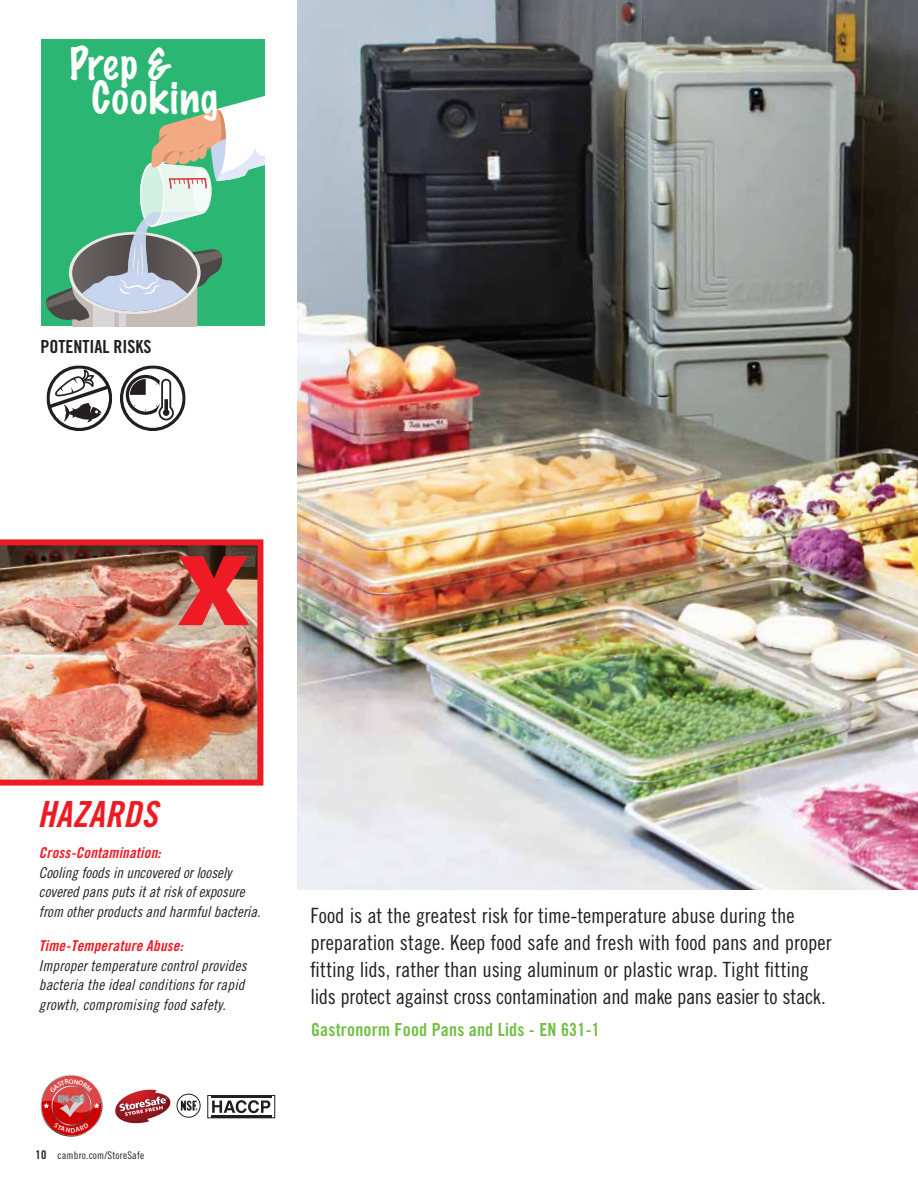
<style>
.page{position:relative;width:918px;height:1188px;background:#fff}
.page>*{position:absolute;margin:0;border:0;box-sizing:border-box;transform-origin:0 0}
.t1{font:100 40.5px/34.5px "Marker Felt";letter-spacing:.045em;color:#fff}
.t2{font:36px "Trade Gothic LT Std Bd Cn 20 Obl";letter-spacing:.01em;color:#ee1b24}
.t3{font:21px/27px "Trade Gothic LT Std Cn 18";letter-spacing:-.01em;color:#231f20}
.t4{font:18px "Trade Gothic LT Std Bd Cn 20";letter-spacing:.015em;color:#72bf44}
.t5{font:18px "Trade Gothic LT Std Bd Cn 20";color:#231f20}
.t6{font:15px/19.5px "Trade Gothic LT Std Cn 18 Obl";letter-spacing:.015em;color:#231f20}
.t7{font:15px "Trade Gothic LT Std Bd Cn 20 Obl";letter-spacing:.015em;color:#ee1b24}
.t8{font:10.5px "Trade Gothic LT Std Cn 18";letter-spacing:.02em;color:#231f20}
.t9{font:600 6.9px "Myriad Pro";color:#fff}
.s1{font-family:"Trade Gothic LT Std Bd Cn 20";font-size:12px}
</style>
<div class="page">
<img style="left:297px;top:0;width:621px;height:889px">
<svg style="left:47px;top:365px;width:65px;height:66px"></svg>
<svg style="left:120px;top:365px;width:66px;height:66px"></svg>
<div style="left:41px;top:40px;width:223px;height:286px;background:#2bb673"></div>
<svg style="left:46px;top:96px;width:218px;height:230px"></svg>
<div style="left:207px;top:1095px;width:68px;height:23px;border:1px solid #231f20"></div>
<svg style="left:212px;top:1100px;width:58px;height:13px"></svg>
<hr style="left:211px;top:1096px;width:60px;height:2px;background:#231f20">
<hr style="left:211px;top:1115px;width:60px;height:3px;background:#231f20">
<div style="left:177px;top:1094px;width:23px;height:23px;border:1px solid #231f20;border-radius:50%"></div>
<svg style="left:181px;top:1101px;width:17px;height:10px"></svg>
<svg style="left:115px;top:1090px;width:56px;height:34px"></svg>
<img style="left:0;top:539px;width:264px;height:247px">
<img style="left:178px;top:556px;width:72px;height:69px">
<svg style="left:41px;top:1075px;width:60px;height:58px"></svg>
<h1 class="t1" style="left:92px;top:46px;width:128px;text-indent:-22px">Prep &amp;<br>Cooking</h1>
<p class="t5" style="left:40px;top:336px;width:112px">POTENTIAL RISKS</p>
<h2 class="t2" style="left:37px;top:793px;width:122px">HAZARDS</h2>
<p class="t7" style="left:39px;top:844px;width:123px">Cross‑Contamination:</p>
<p class="t6" style="left:39px;top:863px;width:223px">Cooling foods in uncovered or loosely covered pans puts it at risk of exposure from other products and harmful bacteria.</p>
<p class="t7" style="left:39px;top:937px;width:146px">Time-Temperature Abuse:</p>
<p class="t6" style="left:39px;top:956px;width:209px">Improper temperature control provides bacteria the ideal conditions for rapid growth, compromising food safety.</p>
<p class="t9" style="left:69px;top:1077px;width:6px">O</p>
<p class="t8" style="left:36px;top:1149px;width:110px"><span class="s1">10</span> cambro.com/StoreSafe</p>
<p class="t3" style="left:311px;top:901px;width:523px">Food is at the greatest risk for time‑temperature abuse during the preparation stage. Keep food safe and fresh with food pans and proper fitting lids, rather than using aluminum or plastic wrap. Tight fitting lids protect against cross contamination and make pans easier to stack.</p>
<p class="t4" style="left:311px;top:1018px;width:290px">Gastronorm Food Pans and Lids - EN 631-1</p>
</div>
